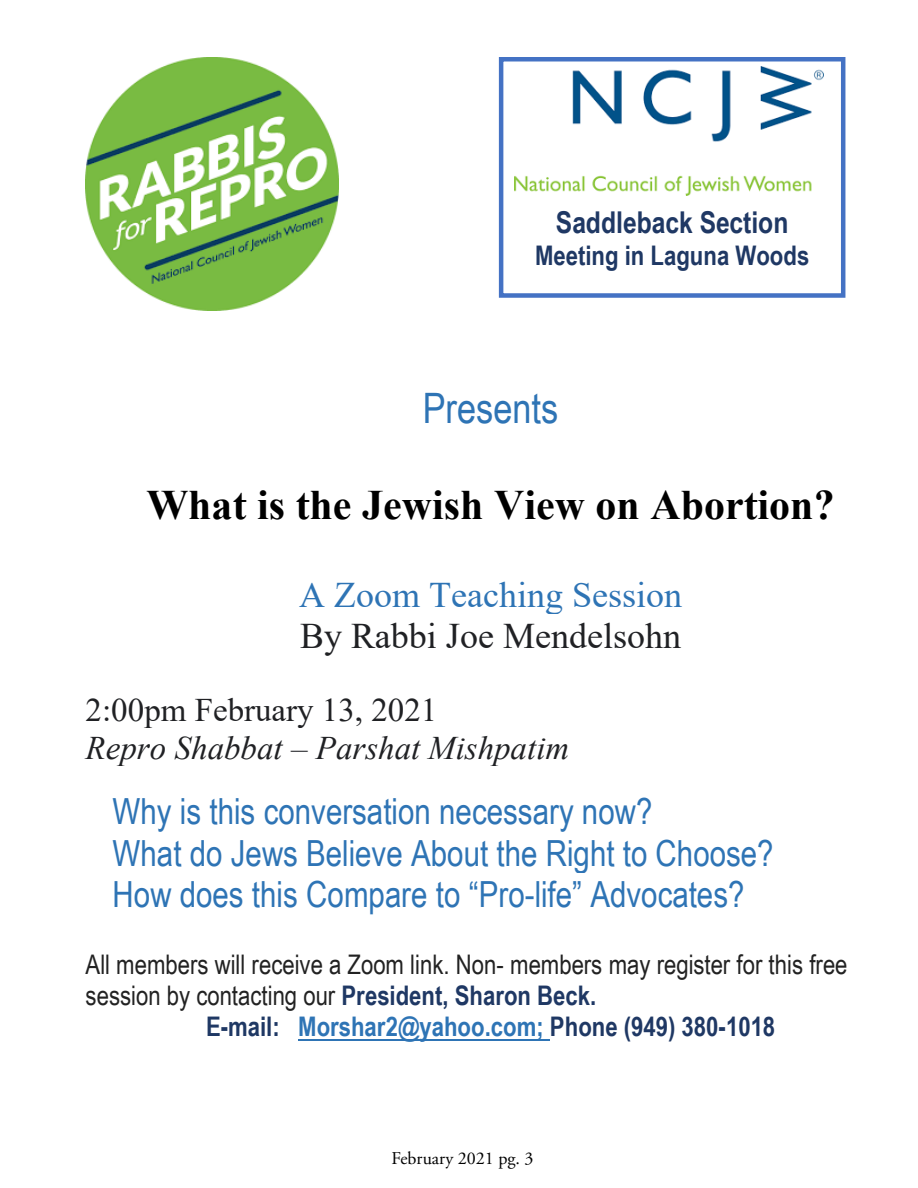
<style>
.page{position:relative;width:918px;height:1188px;background:#fff}
.page>*{position:absolute;margin:0;border:0;box-sizing:border-box;transform-origin:0 0}
.t1{font:700 42px "Times New Roman";color:#000}
.t2{font:42px "Arial Narrow";color:#2e74b5}
.t3{font:36px/41.2px "Arial Narrow";color:#2e74b5}
.t4{font:36px "Times New Roman";color:#2e74b5}
.t5{font:36px "Times New Roman";color:#202124}
.t6{font:italic 33px "Times New Roman";color:#202124}
.t7{font:33px "Times New Roman";color:#202124}
.t8{font:700 30px "Arial Narrow";color:#1f3864}
.t9{font:27px "Arial Narrow";color:#222}
.t10{font:700 27px "Arial Narrow";color:#1f3864}
.t11{font:18px "Adobe Garamond Pro";color:#000}
.s1{font-weight:700;color:#1f3864}
.s2{color:#2e74b5}
</style>
<div class="page">
<hr style="left:298px;top:1039px;width:252px;height:2px;background:#2e74b5">
<img style="left:86px;top:57px;width:253px;height:253px">
<div style="left:499px;top:57px;width:346px;height:241px;border:4px solid #4472c4"></div>
<img style="left:514px;top:67px;width:310px;height:129px">
<p class="t8" style="left:556px;top:200px;width:234px">Saddleback Section</p>
<p class="t10" style="left:535px;top:235px;width:276px">Meeting in Laguna Woods</p>
<p class="t2" style="left:423px;top:378px;width:137px">Presents</p>
<p class="t1" style="left:146px;top:475px;width:690px">What is the Jewish View on Abortion?</p>
<p class="t4" style="left:299px;top:570px;width:385px">A Zoom Teaching Session</p>
<p class="t5" style="left:300px;top:611px;width:383px">By Rabbi Joe Mendelsohn</p>
<p class="t7" style="left:86px;top:687px;width:353px">2:00pm February 13, 2021</p>
<p class="t6" style="left:86px;top:726px;width:485px">Repro Shabbat – Parshat Mishpatim</p>
<p class="t3" style="left:113px;top:790px;width:662px">Why is this conversation necessary now?<br>What do Jews Believe About the Right to Choose?<br>How does this Compare to “Pro-life” Advocates?</p>
<p class="t9" style="left:86px;top:945px;width:763px">All members will receive a Zoom link. Non- members may register for this free</p>
<p class="t9" style="left:86px;top:976px;width:512px">session by contacting our <span class="s1">President, Sharon Beck.</span></p>
<p class="t10" style="left:206px;top:1006px;width:571px">E-mail: <span class="s2">Morshar2@yahoo.com;</span> Phone (949) 380-1018</p>
<p class="t11" style="left:391px;top:1147px;width:144px">February 2021 pg. 3</p>
</div>
